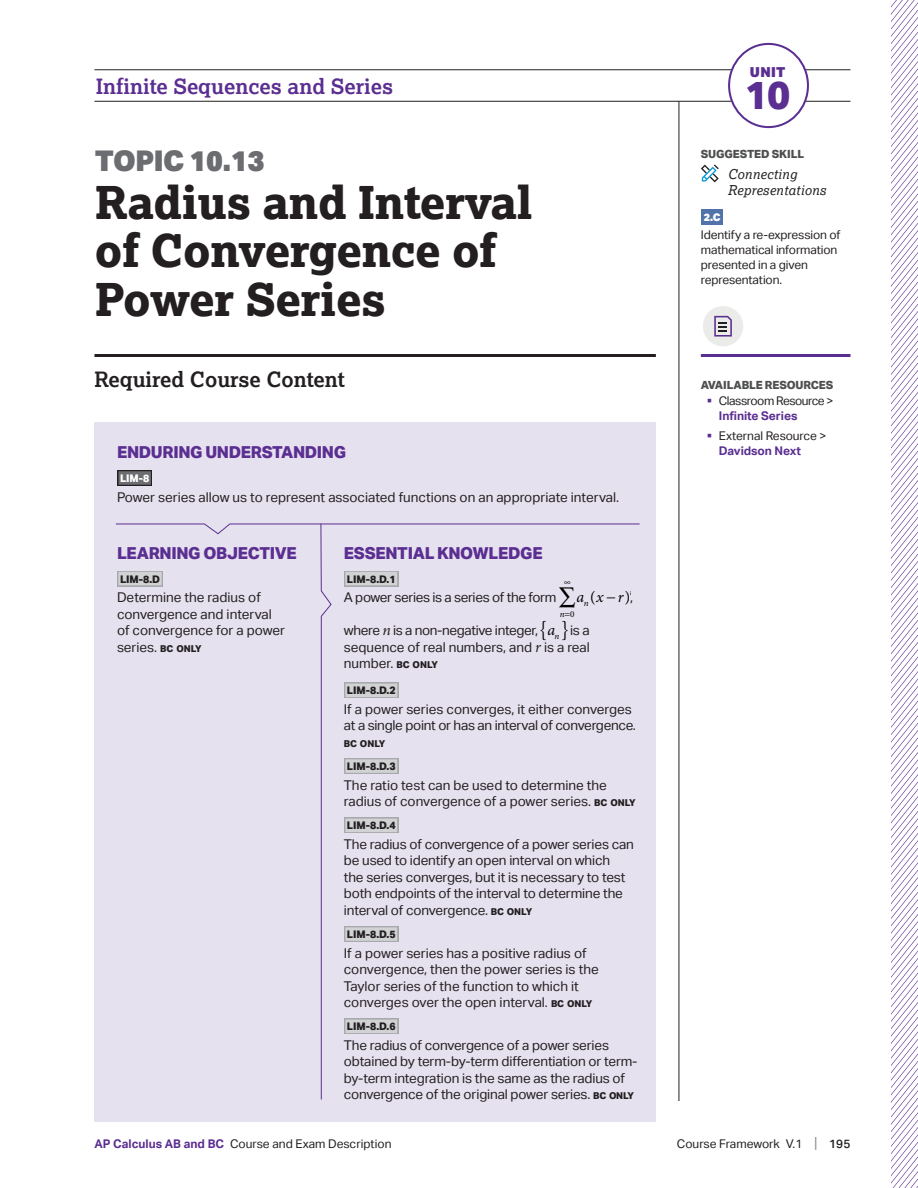
<style>
.page{position:relative;width:918px;height:1188px;background:#fff}
.page>*{position:absolute;margin:0;border:0;box-sizing:border-box;transform-origin:0 0}
.t1{font:800 45px/48px "Lexia";letter-spacing:-.01em;color:#231f20}
.t2{font:800 39.3px "Aktiv Grotesk";color:#5b2e91}
.t3{font:900 28.5px "Aktiv Grotesk";letter-spacing:-.02em;color:#6c6d70}
.t4{font:700 21px "Lexia";color:#5b2e91}
.t5{font:700 21px "Lexia";color:#231f20}
.t6{font:800 16.5px "Aktiv Grotesk";letter-spacing:-.02em;color:#5b2e91}
.t7{font:italic 15.75px "Minion Pro";color:#000}
.t8{font:900 13.8px "Aktiv Grotesk";color:#5b2e91}
.t9{font:13.5px/16.5px "Aktiv Grotesk";letter-spacing:-.01em;color:#231f20}
.t10{font:italic 13.5px/16.5px "Lexia";letter-spacing:.02em;color:#231f20}
.t11{font:12px/15px "Aktiv Grotesk";letter-spacing:-.01em;color:#231f20}
.t12{font:12px/15px "Aktiv Grotesk";letter-spacing:-.035em;color:#231f20}
.t13{font:800 11.25px "Aktiv Grotesk";letter-spacing:-.01em;color:#4e4f50}
.t14{font:800 10.5px "Aktiv Grotesk";color:#231f20}
.t15{font:800 10.5px "Aktiv Grotesk";color:#fff}
.t16{font:900 10.5px "Aktiv Grotesk";color:#fff}
.t17{font:800 9.45px "Aktiv Grotesk";letter-spacing:-.005em;color:#231f20}
.t18{font:italic 9.15px "Minion Pro";color:#000}
.s1{font-weight:800;font-size:9.45px}
.s2{font-style:normal}
.s3{font-family:"Minion Pro";font-style:italic;font-size:15.75px}
.s4{font-family:"Minion Pro";font-style:italic;font-size:15.75px;color:#000}
.s5{color:#5b2e91}
.s6{font-weight:700;color:#5b2e91}
.s7{font-size:15px;color:#808285}
.s8{font-weight:500}
</style>
<div class="page">
<hr style="left:679px;top:101px;width:1px;height:1000px;background:#231f20">
<hr style="left:94px;top:69px;width:756px;height:1px;background:#231f20">
<hr style="left:94px;top:101px;width:756px;height:1px;background:#231f20">
<div style="left:729px;top:44px;width:79px;height:83px;background:#fff;border-radius:50%"></div>
<div style="left:728px;top:43px;width:81px;height:85px;border:2px solid #5b2e91;border-radius:50%"></div>
<div style="left:94px;top:524px;width:227px;height:598px;background:#e6e1ef"></div>
<div style="left:321px;top:524px;width:335px;height:598px;background:#e6e1ef"></div>
<div style="left:94px;top:422px;width:562px;height:102px;background:#e6e1ef"></div>
<div style="left:117px;top:470px;width:35px;height:16px;background:#231f20"></div>
<div style="left:118px;top:471px;width:33px;height:14px;background:#6c6d70"></div>
<hr style="left:94px;top:354px;width:562px;height:3px;background:#231f20">
<hr style="left:701px;top:354px;width:149px;height:3px;background:#5b2e91">
<div style="left:703px;top:306px;width:40px;height:40px;background:#ebece9;border-radius:50%"></div>
<svg style="left:714px;top:316px;width:18px;height:21px"></svg>
<div style="left:701px;top:209px;width:22px;height:15px;background:#5172aa"></div>
<svg style="left:701px;top:164px;width:18px;height:18px"></svg>
<div style="left:27px;top:114px;width:36px;height:37px;border:1px solid #231f20;border-radius:50%"></div>
<div style="left:27px;top:578px;width:36px;height:37px;border:1px solid #231f20;border-radius:50%"></div>
<div style="left:27px;top:1037px;width:36px;height:37px;border:1px solid #231f20;border-radius:50%"></div>
<svg style="left:891px;top:0;width:27px;height:1188px"></svg>
<svg style="left:115px;top:523px;width:525px;height:577px"></svg>
<h3 class="t4" style="left:96px;top:73px;width:299px">Infinite Sequences and Series</h3>
<h3 class="t3" style="left:95px;top:143px;width:171px">TOPIC 10.13</h3>
<h1 class="t1" style="left:95px;top:178px;width:439px">Radius and Interval of Convergence of<br>Power Series</h1>
<h3 class="t5" style="left:94px;top:366px;width:252px">Required Course Content</h3>
<p class="t6" style="left:117px;top:442px;width:231px">ENDURING UNDERSTANDING</p>
<p class="t15" style="left:120px;top:472px;width:31px">LIM-8</p>
<p class="t9" style="left:117px;top:489px;width:504px">Power series allow us to represent associated functions on an appropriate interval.</p>
<p class="t6" style="left:117px;top:543px;width:181px">LEARNING OBJECTIVE</p>
<p class="t14" style="left:120px;top:572px;width:42px">LIM-8.D</p>
<p class="t9" style="left:117px;top:589px;width:170px">Determine the radius of convergence and interval of convergence for a power series. <span class="s1">BC ONLY</span></p>
<p class="t6" style="left:344px;top:543px;width:200px">ESSENTIAL KNOWLEDGE</p>
<p class="t14" style="left:347px;top:572px;width:50px">LIM-8.D.1</p>
<p class="t9" style="left:344px;top:589px;width:214px">A power series is a series of the form</p>
<p class="t7" style="left:577px;top:586px;width:55px">a x<span class="s2">(</span> − <span class="s2">)</span>r</p>
<p class="t18" style="left:584px;top:597px;width:6px">n</p>
<p class="t18" style="left:630px;top:586px;width:6px">n</p>
<p class="t9" style="left:630px;top:589px;width:5px">,</p>
<p class="t18" style="left:560px;top:608px;width:16px">n <span class="s2">0</span></p>
<p class="t9" style="left:344px;top:622px;width:248px;text-align:justify">where <span class="s3">n</span> is a non-negative integer, <span class="s4">a</span><sub>n</sub> is a sequence of real numbers, and <span class="s3">r</span> is a real number. <span class="s1">BC ONLY</span></p>
<p class="t14" style="left:347px;top:684px;width:50px">LIM-8.D.2</p>
<p class="t9" style="left:344px;top:701px;width:293px">If a power series converges, it either converges at a single point or has an interval of convergence.</p>
<p class="t17" style="left:344px;top:738px;width:43px">BC ONLY</p>
<p class="t14" style="left:347px;top:760px;width:50px">LIM-8.D.3</p>
<p class="t9" style="left:344px;top:777px;width:293px">The ratio test can be used to determine the radius of convergence of a power series. <span class="s1">BC ONLY</span></p>
<p class="t14" style="left:347px;top:819px;width:50px">LIM-8.D.4</p>
<p class="t9" style="left:344px;top:836px;width:292px">The radius of convergence of a power series can be used to identify an open interval on which<br>the series converges, but it is necessary to test both endpoints of the interval to determine the interval of convergence. <span class="s1">BC ONLY</span></p>
<p class="t14" style="left:347px;top:928px;width:50px">LIM-8.D.5</p>
<p class="t9" style="left:344px;top:945px;width:256px">If a power series has a positive radius of convergence, then the power series is the Taylor series of the function to which it converges over the open interval. <span class="s1">BC ONLY</span></p>
<p class="t14" style="left:347px;top:1020px;width:50px">LIM-8.D.6</p>
<p class="t9" style="left:344px;top:1037px;width:295px">The radius of convergence of a power series obtained by term-by-term differentiation or term&shy;by-term integration is the same as the radius of convergence of the original power series. <span class="s1">BC ONLY</span></p>
<p class="t8" style="left:750px;top:63px;width:37px">UNIT</p>
<h2 class="t2" style="left:745px;top:70px;width:47px">10</h2>
<p class="t13" style="left:701px;top:146px;width:105px">SUGGESTED SKILL</p>
<p class="t10" style="left:728px;top:165px;width:100px">Connecting<br>Representations</p>
<p class="t16" style="left:704px;top:210px;width:18px">2.C</p>
<p class="t11" style="left:701px;top:227px;width:141px">Identify a re-expression of mathematical information presented in a given representation.</p>
<p class="t13" style="left:701px;top:377px;width:134px">AVAILABLE RESOURCES</p>
<p class="t12" style="left:719px;top:393px;width:116px;text-indent:-12px"><span class="s5">▪</span> Classroom Resource &gt;<br><span class="s6">Infinite Series</span></p>
<p class="t11" style="left:719px;top:428px;width:109px;text-indent:-12px"><span class="s5">▪</span> External Resource &gt;<br><span class="s6">Davidson Next</span></p>
<p class="t11" style="left:94px;top:1136px;width:299px"><span class="s6">AP Calculus AB and BC</span> Course and Exam Description</p>
<p class="t11" style="left:677px;top:1136px;width:175px">Course Framework V.1 <span class="s7">|</span> <span class="s8">195</span></p>
</div>
